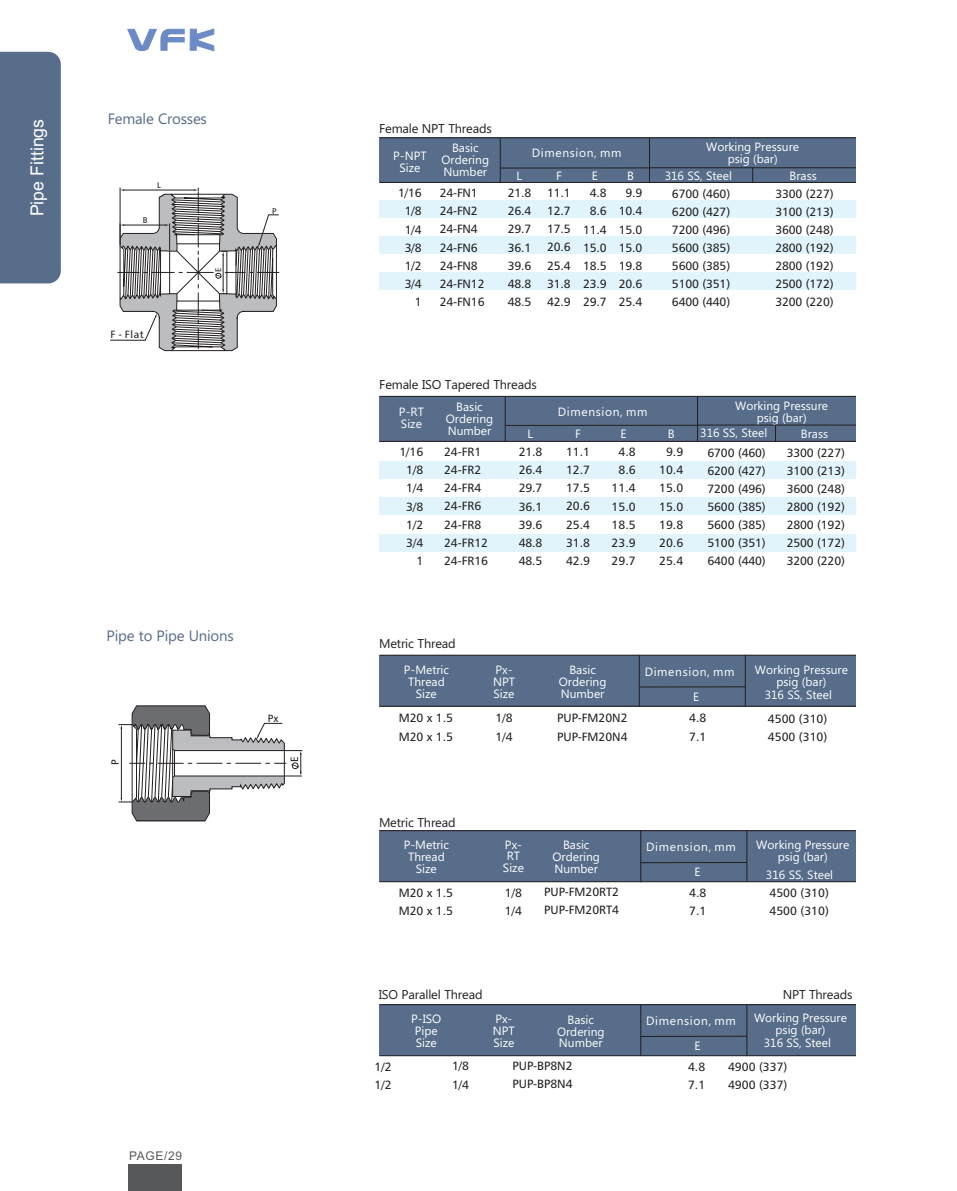
<style>
.page{position:relative;width:957px;height:1191px;background:#fff}
.page>*{position:absolute;margin:0;border:0;box-sizing:border-box;transform-origin:0 0}
.t1{font:18px "Arial";color:#fff}
.t2{font:15px "Ebrima";letter-spacing:-.015em;color:#576d89}
.t3{font:12.75px "Ebrima";letter-spacing:-.015em;color:#231f20}
.t4{font:12px/18.1px "Humanist 777 BT Roman B";letter-spacing:-.015em;color:#231f20}
.t5{font:12px/12px "Ebrima";color:#fff;text-align:center}
.t6{font:12px "Ebrima";letter-spacing:.055em;color:#fff}
.t7{font:12px "Arial";letter-spacing:.055em;color:#57585a}
.t8{font:10.5px "Humanist 777 BT Roman B";letter-spacing:.055em;color:#231f20}
.t9{font:8.25px "Humanist 777 BT Roman B";color:#231f20}
</style>
<div class="page">
<div style="left:380px;top:1004px;width:476px;height:52px;background:#576d89"></div>
<div style="left:380px;top:830px;width:476px;height:52px;background:#576d89"></div>
<div style="left:380px;top:655px;width:476px;height:51px;background:#576d89"></div>
<div style="left:380px;top:396px;width:476px;height:45px;background:#576d89"></div>
<div style="left:380px;top:138px;width:476px;height:45px;background:#576d89"></div>
<div style="left:380px;top:236px;width:476px;height:17px;background:#e1f4fc"></div>
<div style="left:380px;top:273px;width:476px;height:17px;background:#e1f4fc"></div>
<div style="left:380px;top:201px;width:476px;height:17px;background:#e1f4fc"></div>
<hr style="left:380px;top:182px;width:476px;height:1px;background:#231f20">
<div style="left:380px;top:461px;width:476px;height:17px;background:#e1f4fc"></div>
<div style="left:380px;top:497px;width:476px;height:17px;background:#e1f4fc"></div>
<div style="left:380px;top:534px;width:476px;height:17px;background:#e1f4fc"></div>
<hr style="left:380px;top:441px;width:476px;height:1px;background:#231f20">
<hr style="left:380px;top:706px;width:476px;height:1px;background:#231f20">
<hr style="left:380px;top:881px;width:476px;height:1px;background:#231f20">
<hr style="left:380px;top:1055px;width:476px;height:1px;background:#231f20">
<hr style="left:649px;top:167px;width:207px;height:1px;background:#231f20">
<svg style="left:752px;top:168px;width:1px;height:14px"></svg>
<hr style="left:697px;top:425px;width:159px;height:1px;background:#231f20">
<svg style="left:775px;top:425px;width:1px;height:16px"></svg>
<svg style="left:119px;top:705px;width:183px;height:116px"></svg>
<hr style="left:120px;top:187px;width:1px;height:51px;background:#231f20">
<svg style="left:110px;top:188px;width:169px;height:163px"></svg>
<svg style="left:500px;top:138px;width:150px;height:44px"></svg>
<svg style="left:505px;top:397px;width:193px;height:45px"></svg>
<svg style="left:640px;top:831px;width:107px;height:51px"></svg>
<svg style="left:639px;top:654px;width:107px;height:53px"></svg>
<svg style="left:640px;top:1005px;width:107px;height:51px"></svg>
<hr style="left:380px;top:137px;width:476px;height:1px;background:#231f20">
<hr style="left:380px;top:396px;width:476px;height:1px;background:#231f20">
<hr style="left:380px;top:655px;width:476px;height:1px;background:#231f20">
<hr style="left:380px;top:830px;width:476px;height:1px;background:#231f20">
<hr style="left:380px;top:1004px;width:476px;height:1px;background:#231f20">
<div style="left:128px;top:1164px;width:53px;height:27px;background:#57585a"></div>
<svg style="left:127px;top:28px;width:88px;height:24px"></svg>
<div style="left:0;top:52px;width:61px;height:231px;background:#576d89"></div>
<h1 class="t1" style="left:30px;top:216px;width:99px;rotate:-90deg">Pipe Fittings</h1>
<p class="t2" style="left:108px;top:113px;width:101px">Female Crosses</p>
<p class="t9" style="left:157px;top:182px;width:5px">L</p>
<p class="t9" style="left:143px;top:217px;width:6px">B</p>
<p class="t8" style="left:110px;top:330px;width:35px">F - Flat</p>
<p class="t9" style="left:215px;top:272px;width:6px;rotate:-90deg">E</p>
<p class="t9" style="left:272px;top:207px;width:6px">P</p>
<p class="t2" style="left:107px;top:630px;width:129px">Pipe to Pipe Unions</p>
<p class="t8" style="left:111px;top:765px;width:7px;rotate:-90deg">P</p>
<p class="t8" style="left:268px;top:713px;width:12px">Px</p>
<p class="t8" style="left:290px;top:762px;width:7px;rotate:-90deg">E</p>
<p class="t7" style="left:129px;top:1151px;width:55px">PAGE/29</p>
<p class="t3" style="left:379px;top:124px;width:114px">Female NPT Threads</p>
<p class="t5" style="left:393px;top:150px;width:35px">P-NPT<br>Size</p>
<p class="t5" style="left:441px;top:143px;width:49px">Basic<br>Ordering<br>Number</p>
<p class="t5" style="left:706px;top:142px;width:95px">Working Pressure psig (bar)</p>
<p class="t6" style="left:532px;top:148px;width:91px">Dimension, mm</p>
<p class="t5" style="left:516px;top:170px;width:7px">L</p>
<p class="t5" style="left:556px;top:170px;width:7px">F</p>
<p class="t5" style="left:592px;top:170px;width:8px">E</p>
<p class="t5" style="left:664px;top:171px;width:69px">316 SS, Steel</p>
<p class="t5" style="left:789px;top:170px;width:29px">Brass</p>
<p class="t5" style="left:627px;top:170px;width:8px">B</p>
<p class="t4" style="left:398px;top:185px;width:25px;text-align:right">1/16<br>1/8<br>1/4<br>3/8<br>1/2<br>3/4<br>1</p>
<p class="t4" style="left:440px;top:185px;width:46px">24-FN1<br>24-FN2<br>24-FN4<br>24-FN6<br>24-FN8<br>24-FN12<br>24-FN16</p>
<p class="t4" style="left:508px;top:185px;width:25px;text-align:justify">21.8<br>26.4<br>29.7<br>36.1<br>39.6<br>48.8<br>48.5</p>
<p class="t4" style="left:547px;top:185px;width:25px;text-align:justify">11.1<br>12.7<br>17.5<br>20.6<br>25.4<br>31.8<br>42.9</p>
<p class="t4" style="left:583px;top:185px;width:25px;text-align:center">4.8<br>8.6<br>11.4<br>15.0<br>18.5<br>23.9<br>29.7</p>
<p class="t4" style="left:619px;top:185px;width:25px;text-align:center">9.9<br>10.4<br>15.0<br>15.0<br>19.8<br>20.6<br>25.4</p>
<p class="t4" style="left:672px;top:186px;width:60px;text-align:justify">6700 (460)<br>6200 (427)<br>7200 (496)<br>5600 (385)<br>5600 (385)<br>5100 (351)<br>6400 (440)</p>
<p class="t4" style="left:775px;top:186px;width:60px;text-align:justify">3300 (227)<br>3100 (213)<br>3600 (248)<br>2800 (192)<br>2800 (192)<br>2500 (172)<br>3200 (220)</p>
<p class="t3" style="left:379px;top:380px;width:159px">Female ISO Tapered Threads</p>
<p class="t5" style="left:399px;top:407px;width:26px;text-align:left">P-RT<br>Size</p>
<p class="t5" style="left:735px;top:401px;width:95px">Working Pressure psig (bar)</p>
<p class="t5" style="left:620px;top:429px;width:8px">E</p>
<p class="t5" style="left:700px;top:427px;width:69px">316 SS, Steel</p>
<p class="t5" style="left:801px;top:429px;width:29px">Brass</p>
<p class="t4" style="left:399px;top:444px;width:26px;text-align:right">1/16<br>1/8<br>1/4<br>3/8<br>1/2<br>3/4<br>1</p>
<p class="t4" style="left:519px;top:444px;width:25px;text-align:justify">21.8<br>26.4<br>29.7<br>36.1<br>39.6<br>48.8<br>48.5</p>
<p class="t4" style="left:566px;top:444px;width:26px;text-align:justify">11.1<br>12.7<br>17.5<br>20.6<br>25.4<br>31.8<br>42.9</p>
<p class="t4" style="left:611px;top:444px;width:26px;text-align:center">4.8<br>8.6<br>11.4<br>15.0<br>18.5<br>23.9<br>29.7</p>
<p class="t4" style="left:659px;top:444px;width:26px;text-align:center">9.9<br>10.4<br>15.0<br>15.0<br>19.8<br>20.6<br>25.4</p>
<p class="t4" style="left:707px;top:444px;width:60px;text-align:justify">6700 (460)<br>6200 (427)<br>7200 (496)<br>5600 (385)<br>5600 (385)<br>5100 (351)<br>6400 (440)</p>
<p class="t4" style="left:786px;top:444px;width:60px;text-align:justify">3300 (227)<br>3100 (213)<br>3600 (248)<br>2800 (192)<br>2800 (192)<br>2500 (172)<br>3200 (220)</p>
<p class="t5" style="left:446px;top:402px;width:49px">Basic<br>Ordering<br>Number</p>
<p class="t6" style="left:558px;top:407px;width:91px">Dimension, mm</p>
<p class="t5" style="left:527px;top:429px;width:7px">L</p>
<p class="t5" style="left:575px;top:429px;width:7px">F</p>
<p class="t5" style="left:668px;top:429px;width:8px">B</p>
<p class="t4" style="left:444px;top:444px;width:46px">24-FR1<br>24-FR2<br>24-FR4<br>24-FR6<br>24-FR8<br>24-FR12<br>24-FR16</p>
<p class="t3" style="left:379px;top:639px;width:78px">Metric Thread</p>
<p class="t5" style="left:404px;top:664px;width:47px">P-Metric<br>Thread<br>Size</p>
<p class="t4" style="left:399px;top:710px;width:56px">M20 x 1.5<br>M20 x 1.5</p>
<p class="t5" style="left:493px;top:664px;width:23px;text-align:left">Px-<br>NPT<br>Size</p>
<p class="t5" style="left:559px;top:664px;width:49px">Basic<br>Ordering<br>Number</p>
<p class="t6" style="left:644px;top:667px;width:91px">Dimension, mm</p>
<p class="t5" style="left:693px;top:691px;width:8px">E</p>
<p class="t5" style="left:755px;top:665px;width:95px">Working Pressure psig (bar)<br>316 SS, Steel</p>
<p class="t4" style="left:495px;top:710px;width:19px">1/8<br>1/4</p>
<p class="t4" style="left:557px;top:710px;width:72px">PUP-FM20N2<br>PUP-FM20N4</p>
<p class="t4" style="left:689px;top:710px;width:19px">4.8<br>7.1</p>
<p class="t4" style="left:768px;top:710px;width:61px">4500 (310)<br>4500 (310)</p>
<p class="t3" style="left:379px;top:817px;width:78px">Metric Thread</p>
<p class="t5" style="left:404px;top:839px;width:47px">P-Metric<br>Thread<br>Size</p>
<p class="t4" style="left:399px;top:884px;width:56px">M20 x 1.5<br>M20 x 1.5</p>
<p class="t5" style="left:503px;top:839px;width:22px">Px-<br>RT<br>Size</p>
<p class="t5" style="left:552px;top:839px;width:49px">Basic<br>Ordering<br>Number</p>
<p class="t6" style="left:646px;top:842px;width:91px">Dimension, mm</p>
<p class="t5" style="left:756px;top:840px;width:95px">Working Pressure psig (bar)</p>
<p class="t5" style="left:694px;top:867px;width:8px">E</p>
<p class="t5" style="left:766px;top:870px;width:69px">316 SS, Steel</p>
<p class="t4" style="left:505px;top:884px;width:19px">1/8<br>1/4</p>
<p class="t4" style="left:544px;top:884px;width:76px">PUP-FM20RT2</p>
<p class="t4" style="left:689px;top:884px;width:19px">4.8<br>7.1</p>
<p class="t4" style="left:769px;top:885px;width:61px">4500 (310)<br>4500 (310)</p>
<p class="t4" style="left:544px;top:902px;width:76px">PUP-FM20RT4</p>
<p class="t3" style="left:379px;top:989px;width:105px">ISO Parallel Thread</p>
<p class="t3" style="left:783px;top:989px;width:71px">NPT Threads</p>
<p class="t5" style="left:411px;top:1014px;width:32px;text-align:left">P-ISO<br>Pipe<br>Size</p>
<p class="t5" style="left:493px;top:1014px;width:23px;text-align:left">Px-<br>NPT<br>Size</p>
<p class="t5" style="left:557px;top:1014px;width:49px">Basic<br>Ordering<br>Number</p>
<p class="t6" style="left:646px;top:1016px;width:91px">Dimension, mm</p>
<p class="t5" style="left:694px;top:1041px;width:8px">E</p>
<p class="t5" style="left:754px;top:1012px;width:95px">Working Pressure psig (bar)<br>316 SS, Steel</p>
<p class="t4" style="left:374px;top:1059px;width:19px">1/2<br>1/2</p>
<p class="t4" style="left:452px;top:1058px;width:19px">1/8<br>1/4</p>
<p class="t4" style="left:512px;top:1057px;width:62px">PUP-BP8N2</p>
<p class="t4" style="left:728px;top:1058px;width:61px">4900 (337)<br>4900 (337)</p>
<p class="t4" style="left:688px;top:1059px;width:19px">4.8<br>7.1</p>
<p class="t4" style="left:512px;top:1075px;width:62px">PUP-BP8N4</p>
</div>
